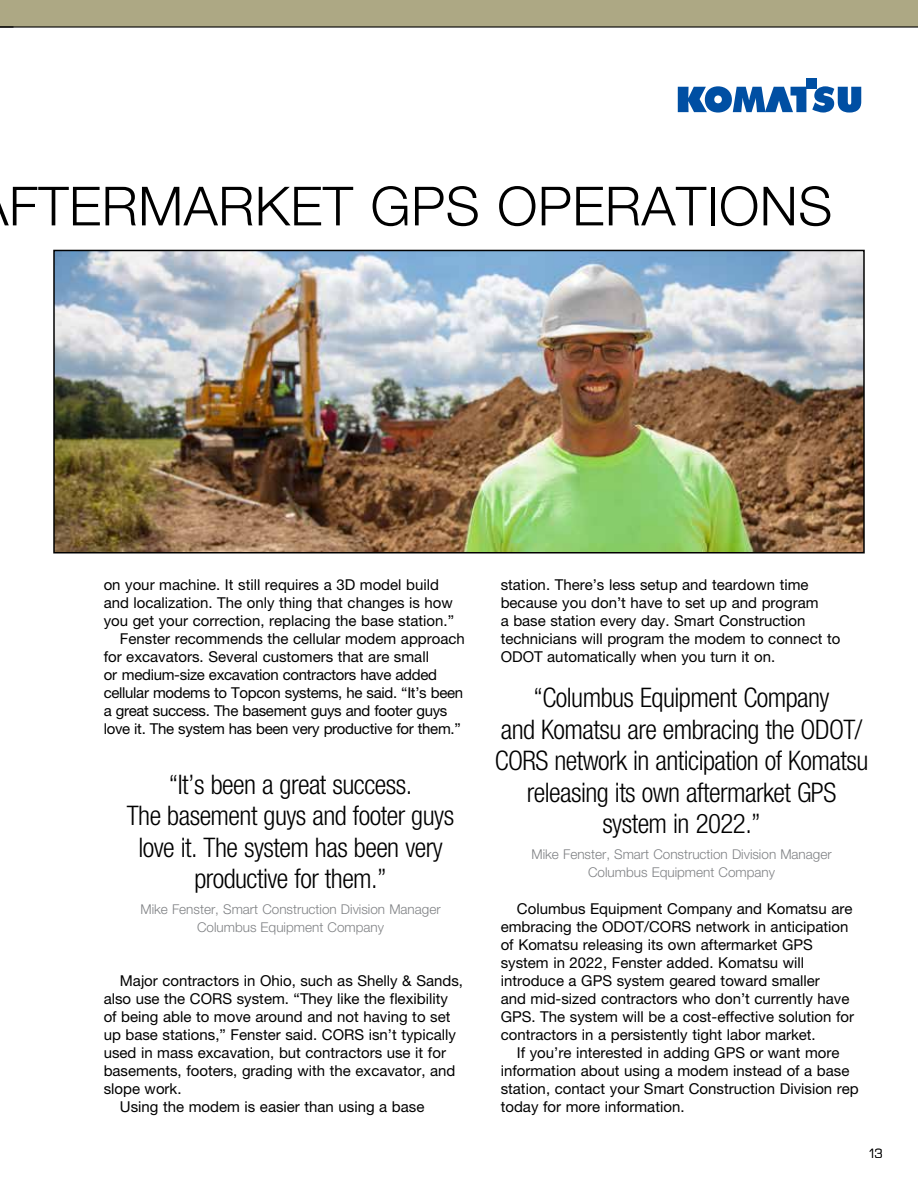
<style>
.page{position:relative;width:918px;height:1188px;background:#fff}
.page>*{position:absolute;margin:0;border:0;box-sizing:border-box;transform-origin:0 0}
.t1{font:300 54px "Helvetica Neue LT Std";letter-spacing:.01em;color:#000}
.t2{font:300 condensed 27px/31.5px "Helvetica Neue LT Std";letter-spacing:-.02em;color:#000;text-align:center}
.t3{font:15px/18px "Helvetica Neue LT Std";color:#000}
.t4{font:15px "Helvetica Neue LT Std";letter-spacing:-.02em;color:#000}
.t5{font:300 13.5px/18px "Helvetica Neue LT Std";color:#808285;text-align:center}
.t6{font:300 13.5px "Eurostile Next LT Com";color:#000}
</style>
<div class="page">
<div style="left:0;top:0;width:918px;height:27px;background:#ada884"></div>
<hr style="left:0;top:26px;width:918px;height:2px;background:#000">
<img style="left:56px;top:253px;width:806px;height:298px">
<div style="left:53px;top:250px;width:812px;height:304px;border:2px solid #000"></div>
<svg style="left:678px;top:86px;width:128px;height:27px"></svg>
<svg style="left:812px;top:86px;width:49px;height:27px"></svg>
<div style="left:806px;top:79px;width:11px;height:10px;background:#004fa3"></div>
<h1 class="t1" style="left:9px;top:173px;width:825px">FTERMARKET GPS OPERATIONS</h1>
<p class="t3" style="left:104px;top:575px;width:337px">on your machine. It still requires a 3D model build</p>
<p class="t3" style="left:104px;top:593px;width:351px">and localization. The only thing that changes is how</p>
<p class="t3" style="left:104px;top:611px;width:352px">you get your correction, replacing the base station.”</p>
<p class="t3" style="left:120px;top:629px;width:346px">Fenster recommends the cellular modem approach</p>
<p class="t3" style="left:104px;top:647px;width:327px">for excavators. Several customers that are small</p>
<p class="t4" style="left:104px;top:666px;width:335px">or medium-size excavation contractors have added</p>
<p class="t4" style="left:104px;top:684px;width:361px">cellular modems to Topcon systems, he said. “It’s been</p>
<p class="t4" style="left:104px;top:702px;width:345px">a great success. The basement guys and footer guys</p>
<p class="t4" style="left:104px;top:720px;width:359px">love it. The system has been very productive for them.”</p>
<h2 class="t2" style="left:127px;top:768px;width:329px">“It’s been a great success.<br>The basement guys and footer guys love it. The system has been very productive for them.”</h2>
<p class="t5" style="left:140px;top:900px;width:302px">Mike Fenster, Smart Construction Division Manager<br>Columbus Equipment Company</p>
<p class="t3" style="left:120px;top:971px;width:345px">Major contractors in Ohio, such as Shelly &amp; Sands,</p>
<p class="t3" style="left:104px;top:989px;width:346px">also use the CORS system. “They like the flexibility</p>
<p class="t3" style="left:104px;top:1007px;width:348px">of being able to move around and not having to set</p>
<p class="t3" style="left:104px;top:1025px;width:354px">up base stations,” Fenster said. CORS isn’t typically</p>
<p class="t3" style="left:104px;top:1043px;width:344px">used in mass excavation, but contractors use it for</p>
<p class="t3" style="left:104px;top:1061px;width:353px">basements, footers, grading with the excavator, and</p>
<p class="t3" style="left:104px;top:1079px;width:79px">slope work.</p>
<p class="t3" style="left:120px;top:1097px;width:306px">Using the modem is easier than using a base</p>
<p class="t3" style="left:501px;top:575px;width:341px">station. There’s less setup and teardown time because you don’t have to set up and program<br>a base station every day. Smart Construction technicians will program the modem to connect to ODOT automatically when you turn it on.</p>
<h2 class="t2" style="left:495px;top:682px;width:375px">“Columbus Equipment Company<br>and Komatsu are embracing the ODOT/<br>CORS network in anticipation of Komatsu releasing its own aftermarket GPS system in 2022.”</h2>
<p class="t5" style="left:531px;top:845px;width:302px">Mike Fenster, Smart Construction Division Manager<br>Columbus Equipment Company</p>
<p class="t3" style="left:501px;top:899px;width:355px;text-indent:16px">Columbus Equipment Company and Komatsu are embracing the ODOT/CORS network in anticipation of Komatsu releasing its own aftermarket GPS system in 2022, Fenster added. Komatsu will introduce a GPS system geared toward smaller<br>and mid-sized contractors who don’t currently have GPS. The system will be a cost-effective solution for contractors in a persistently tight labor market.</p>
<p class="t3" style="left:501px;top:1043px;width:360px;text-indent:16px">If you’re interested in adding GPS or want more information about using a modem instead of a base station, contact your Smart Construction Division rep today for more information.</p>
<p class="t6" style="left:869px;top:1146px;width:15px">13</p>
</div>
